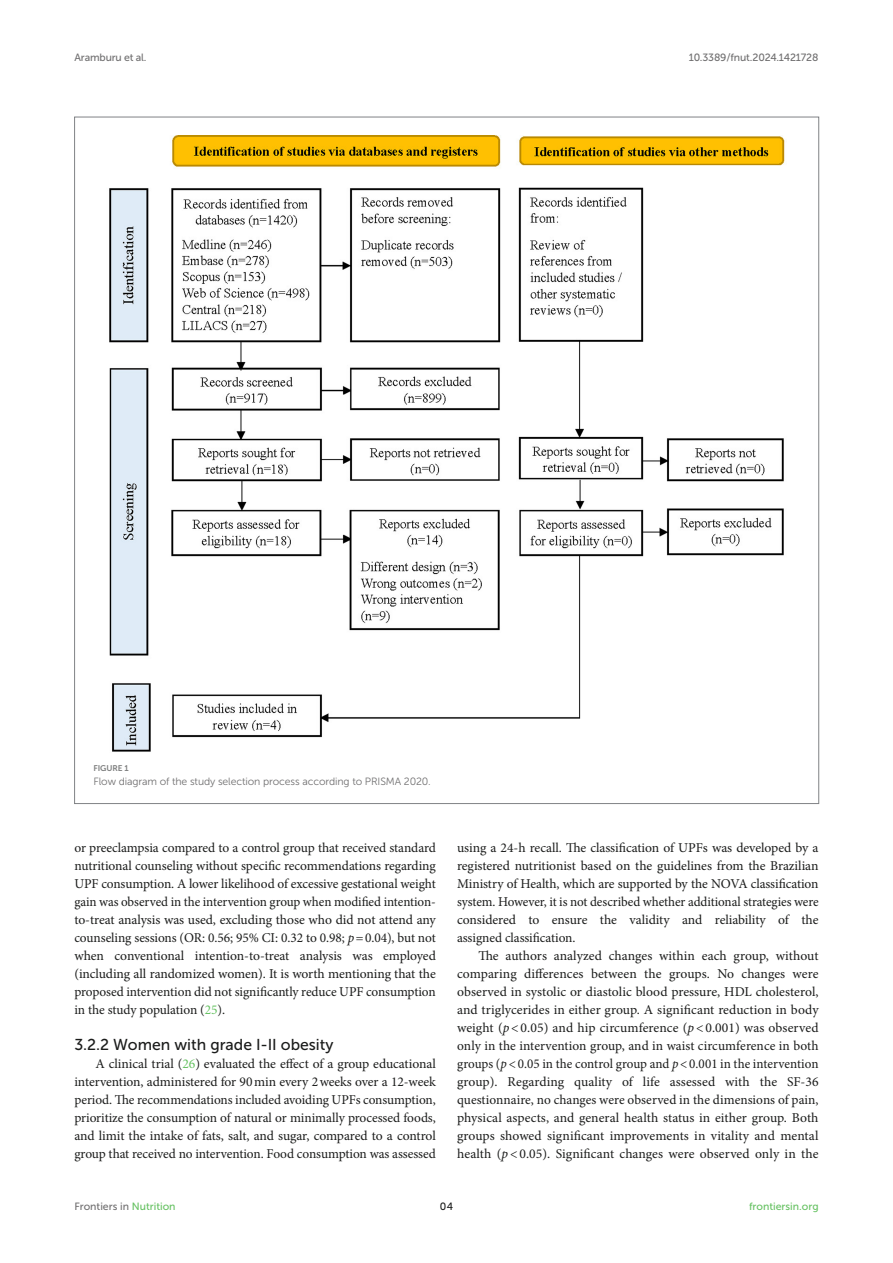
<style>
.page{position:relative;width:893px;height:1263px;background:#fff}
.page>*{position:absolute;margin:0;border:0;box-sizing:border-box;transform-origin:0 0}
.HEAD_3{font:15.75px "Museo Sans 500";color:#1b1c1b}
.TEXT{font:13.5px/18px "Minion Pro";letter-spacing:-.005em;color:#1b1c1b;text-align:justify}
.TEXT_FLUSH{font:13.5px/18px "Minion Pro";letter-spacing:-.005em;color:#1b1c1b;text-align:justify}
.FIG_LEG{font:10.5px "Museo Sans 300";letter-spacing:-.01em;color:#706f70}
.t1{font:10.5px "Museo Sans 500";letter-spacing:-.015em;color:#706f70}
.t2{font:10.5px "Museo Sans 500";color:#65c161}
.t3{font:10.5px "Museo Sans 500";color:#1b1c1b}
.FIG_HD{font:8.25px "Museo Sans 700";letter-spacing:-.01em;color:#7e7f7f}
.s1{font-style:italic}
.s2{color:#65c161}
</style>
<div class="page">
<img style="left:109px;top:136px;width:678px;height:616px">
<p class="t1" style="left:74px;top:51px;width:73px">Aramburu et al.</p>
<p class="t1" style="left:689px;top:51px;width:131px">10.3389/fnut.2024.1421728</p>
<p class="FIG_HD" style="left:94px;top:764px;width:37px">FIGURE 1</p>
<p class="FIG_LEG" style="left:94px;top:775px;width:339px">Flow diagram of the study selection process according to PRISMA 2020.</p>
<p class="TEXT" style="left:74px;top:839px;width:363px">or preeclampsia compared to a control group that received standard nutritional counseling without specific recommendations regarding UPF consumption. A lower likelihood of excessive gestational weight gain was observed in the intervention group when modified intention&shy;to-treat analysis was used, excluding those who did not attend any counseling sessions (OR: 0.56; 95% CI: 0.32 to 0.98; <span class="s1">p</span>=0.04), but not when conventional intention-to-treat analysis was employed (including all randomized women). It is worth mentioning that the proposed intervention did not significantly reduce UPF consumption in the study population (<span class="s2">25</span>).</p>
<p class="HEAD_3" style="left:74px;top:1036px;width:261px">3.2.2 Women with grade I-II obesity</p>
<p class="TEXT_FLUSH" style="left:74px;top:1055px;width:363px;text-indent:21px">A clinical trial (<span class="s2">26</span>) evaluated the effect of a group educational intervention, administered for 90min every 2weeks over a 12-week period. The recommendations included avoiding UPFs consumption, prioritize the consumption of natural or minimally processed foods, and limit the intake of fats, salt, and sugar, compared to a control group that received no intervention. Food consumption was assessed</p>
<p class="TEXT_FLUSH" style="left:457px;top:839px;width:363px">using a 24-h recall. The classification of UPFs was developed by a registered nutritionist based on the guidelines from the Brazilian Ministry of Health, which are supported by the NOVA classification system. However, it is not described whether additional strategies were considered to ensure the validity and reliability of the assigned classification.</p>
<p class="TEXT" style="left:457px;top:947px;width:363px;text-indent:21px">The authors analyzed changes within each group, without comparing differences between the groups. No changes were observed in systolic or diastolic blood pressure, HDL cholesterol, and triglycerides in either group. A significant reduction in body weight (<span class="s1">p</span>&lt;0.05) and hip circumference (<span class="s1">p</span>&lt;0.001) was observed only in the intervention group, and in waist circumference in both groups (<span class="s1">p</span>&lt;0.05 in the control group and <span class="s1">p</span>&lt;0.001 in the intervention group). Regarding quality of life assessed with the SF-36 questionnaire, no changes were observed in the dimensions of pain, physical aspects, and general health status in either group. Both groups showed significant improvements in vitality and mental health (<span class="s1">p</span>&lt;0.05). Significant changes were observed only in the</p>
<p class="t1" style="left:74px;top:1200px;width:103px">Frontiers in <span class="s2">Nutrition</span></p>
<p class="t3" style="left:440px;top:1200px;width:15px">04</p>
<p class="t2" style="left:749px;top:1200px;width:71px">frontiersin.org</p>
</div>
